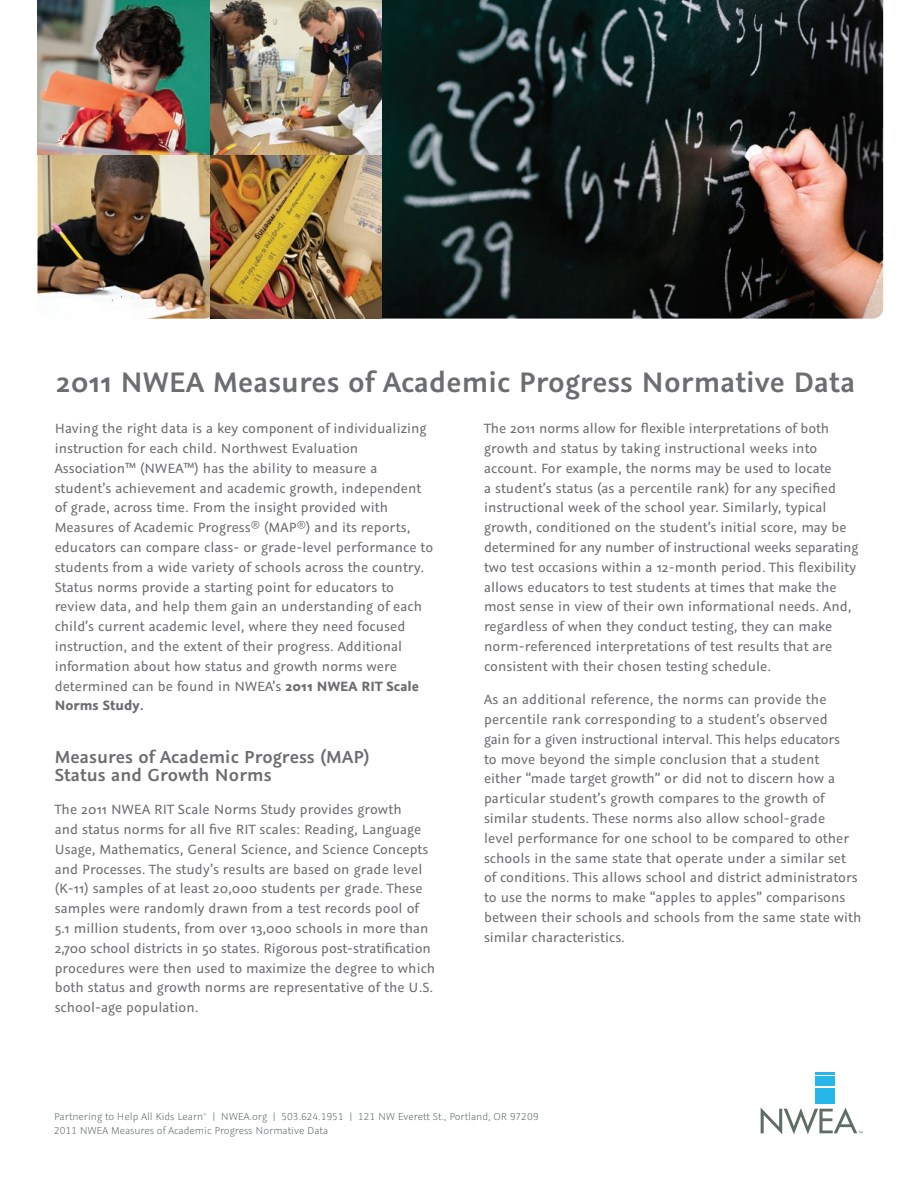
<style>
.page{position:relative;width:918px;height:1188px;background:#fff}
.page>*{position:absolute;margin:0;border:0;box-sizing:border-box;transform-origin:0 0}
.t1{font:600 31.5px "Graublau Sans";letter-spacing:.005em;color:#6c6d70}
.t2{font:600 19.5px/18.3px "Graublau Sans";letter-spacing:.005em;color:#6c6d70}
.t3{font:15px/19.8px "Graublau Sans";letter-spacing:.005em;color:#6c6d70}
.t4{font:300 11.25px "Graublau Sans";color:#4d5858}
.t5{font:300 3px "Graublau Sans";color:#4d5858}
.s1{font-weight:700}
.s2{font-weight:600}
</style>
<div class="page">
<img style="left:381px;top:0;width:502px;height:319px">
<img style="left:38px;top:154px;width:172px;height:165px">
<img style="left:210px;top:154px;width:171px;height:165px">
<img style="left:38px;top:0;width:343px;height:154px">
<div style="left:815px;top:1088px;width:19px;height:16px;background:#26b6ea"></div>
<div style="left:815px;top:1077px;width:19px;height:9px;background:#26b6ea"></div>
<svg style="left:815px;top:1072px;width:19px;height:2px"></svg>
<svg style="left:761px;top:1108px;width:102px;height:26px"></svg>
<p class="t1" style="left:56px;top:363px;width:801px">2011 NWEA Measures of Academic Progress Normative Data</p>
<p class="t3" style="left:55px;top:419px;width:380px">Having the right data is a key component of individualizing instruction for each child. Northwest Evaluation Association™ (NWEA™) has the ability to measure a student’s achievement and academic growth, independent of grade, across time. From the insight provided with Measures of Academic Progress<sup>®</sup> (MAP<sup>®</sup>) and its reports, educators can compare class- or grade-level performance to students from a wide variety of schools across the country.<br>Status norms provide a starting point for educators to review data, and help them gain an understanding of each child’s current academic level, where they need focused instruction, and the extent of their progress. Additional information about how status and growth norms were determined can be found in NWEA’s <span class="s1">2011 NWEA RIT Scale Norms Study</span><span class="s2">.</span></p>
<p class="t2" style="left:55px;top:747px;width:317px">Measures of Academic Progress (MAP)<br>Status and Growth Norms</p>
<p class="t3" style="left:55px;top:800px;width:382px">The 2011 NWEA RIT Scale Norms Study provides growth<br>and status norms for all five RIT scales: Reading, Language Usage, Mathematics, General Science, and Science Concepts and Processes. The study’s results are based on grade level (K-11) samples of at least 20,000 students per grade. These samples were randomly drawn from a test records pool of 5.1 million students, from over 13,000 schools in more than 2,700 school districts in 50 states. Rigorous post-stratification procedures were then used to maximize the degree to which both status and growth norms are representative of the U.S. school-age population.</p>
<p class="t3" style="left:484px;top:419px;width:376px">The 2011 norms allow for flexible interpretations of both growth and status by taking instructional weeks into account. For example, the norms may be used to locate<br>a student’s status (as a percentile rank) for any specified instructional week of the school year. Similarly, typical growth, conditioned on the student’s initial score, may be determined for any number of instructional weeks separating two test occasions within a 12-month period. This flexibility allows educators to test students at times that make the most sense in view of their own informational needs. And, regardless of when they conduct testing, they can make norm-referenced interpretations of test results that are consistent with their chosen testing schedule.</p>
<p class="t3" style="left:484px;top:690px;width:379px">As an additional reference, the norms can provide the percentile rank corresponding to a student’s observed<br>gain for a given instructional interval. This helps educators<br>to move beyond the simple conclusion that a student<br>either “made target growth” or did not to discern how a particular student’s growth compares to the growth of similar students. These norms also allow school-grade<br>level performance for one school to be compared to other schools in the same state that operate under a similar set of conditions. This allows school and district administrators to use the norms to make “apples to apples” comparisons between their schools and schools from the same state with similar characteristics.</p>
<p class="t4" style="left:54px;top:1110px;width:151px">Partnering to Help All Kids Learn</p>
<p class="t5" style="left:203px;top:1112px;width:5px">®</p>
<p class="t4" style="left:212px;top:1110px;width:328px">| NWEA.org | 503.624.1951 | 121 NW Everett St., Portland, OR 97209</p>
<p class="t4" style="left:54px;top:1124px;width:276px">2011 NWEA Measures of Academic Progress Normative Data</p>
</div>
